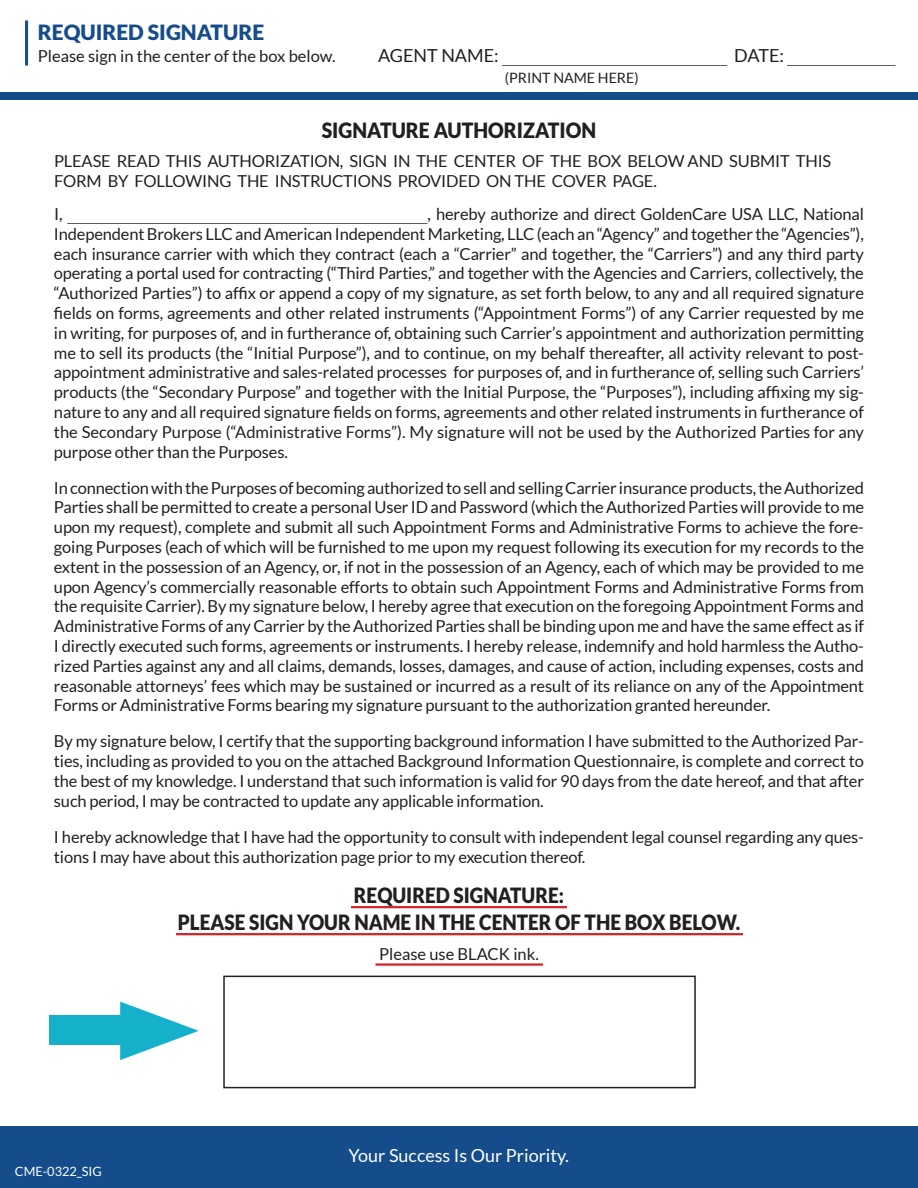
<style>
.page{position:relative;width:918px;height:1188px;background:#fff}
.page>*{position:absolute;margin:0;border:0;box-sizing:border-box;transform-origin:0 0}
.t1{font:900 21px/27px "Lato";color:#231f20;text-align:center;scale:.9 1}
.t2{font:900 21px "Lato";color:#231f20;scale:.93 1}
.t3{font:900 21px "Lato";color:#154c8b}
.t4{font:18px "Times New Roman";color:#231f20}
.t5{font:18px "Lato";color:#fff}
.t6{font:16.5px/19.8px "Lato";letter-spacing:-.01em;color:#231f20;text-align:justify}
.t7{font:14.25px "Lato";color:#231f20}
.t8{font:12.75px "Lato";color:#fff}
.s1{font-family:"Lato"}
.s2{font-family:"Times New Roman";font-size:18px}
</style>
<div class="page">
<div style="left:0;top:92px;width:918px;height:8px;background:#154c8b"></div>
<div style="left:0;top:1127px;width:918px;height:61px;background:#154c8b"></div>
<hr style="left:25px;top:20px;width:3px;height:45px;background:#154c8b">
<div style="left:223px;top:976px;width:473px;height:112px;border:2px solid #231f20"></div>
<div style="left:49px;top:1015px;width:73px;height:30px;background:#15b1cb"></div>
<svg style="left:120px;top:1002px;width:79px;height:58px"></svg>
<hr style="left:351px;top:906px;width:216px;height:2px;background:#d1232a">
<hr style="left:176px;top:933px;width:567px;height:2px;background:#d1232a">
<hr style="left:375px;top:963px;width:168px;height:3px;background:#d1232a">
<p class="t3" style="left:38px;top:20px;width:228px">REQUIRED SIGNATURE</p>
<p class="t6" style="left:38px;top:46px;width:299px">Please sign in the center of the box below.</p>
<p class="t4" style="left:378px;top:43px;width:519px"><span class="s1">AGENT NAME:</span> _________________________ <span class="s1">DATE:</span> ____________</p>
<p class="t7" style="left:505px;top:70px;width:135px">(PRINT NAME HERE)</p>
<p class="t2" style="left:322px;top:118px;width:297px">SIGNATURE AUTHORIZATION</p>
<p class="t6" style="left:54px;top:151px;width:779px">PLEASE READ THIS AUTHORIZATION, SIGN IN THE CENTER OF THE BOX BELOW AND SUBMIT THIS<br>FORM BY FOLLOWING THE INSTRUCTIONS PROVIDED ON THE COVER PAGE.</p>
<p class="t6" style="left:54px;top:204px;width:812px">I, <span class="s2">________________________________________</span>, hereby authorize and direct GoldenCare USA LLC, National Independent Brokers LLC and American Independent Marketing, LLC (each an “Agency” and together the “Agencies”), each insurance carrier with which they contract (each a “Carrier” and together, the “Carriers”) and any third party operating a portal used for contracting (“Third Parties,” and together with the Agencies and Carriers, collectively, the “Authorized Parties”) to affix or append a copy of my signature, as set forth below, to any and all required signature fields on forms, agreements and other related instruments (“Appointment Forms”) of any Carrier requested by me in writing, for purposes of, and in furtherance of, obtaining such Carrier’s appointment and authorization permitting me to sell its products (the “Initial Purpose”), and to continue, on my behalf thereafter, all activity relevant to post&shy;appointment administrative and sales-related processes for purposes of, and in furtherance of, selling such Carriers’ products (the “Secondary Purpose” and together with the Initial Purpose, the “Purposes”), including affixing my sig&shy;nature to any and all required signature fields on forms, agreements and other related instruments in furtherance of the Secondary Purpose (“Administrative Forms”). My signature will not be used by the Authorized Parties for any purpose other than the Purposes.</p>
<p class="t6" style="left:54px;top:478px;width:812px">In connection with the Purposes of becoming authorized to sell and selling Carrier insurance products, the Authorized Parties shall be permitted to create a personal User ID and Password (which the Authorized Parties will provide to me upon my request), complete and submit all such Appointment Forms and Administrative Forms to achieve the fore&shy;going Purposes (each of which will be furnished to me upon my request following its execution for my records to the extent in the possession of an Agency, or, if not in the possession of an Agency, each of which may be provided to me upon Agency’s commercially reasonable efforts to obtain such Appointment Forms and Administrative Forms from the requisite Carrier). By my signature below, I hereby agree that execution on the foregoing Appointment Forms and Administrative Forms of any Carrier by the Authorized Parties shall be binding upon me and have the same effect as if I directly executed such forms, agreements or instruments. I hereby release, indemnify and hold harmless the Autho&shy;rized Parties against any and all claims, demands, losses, damages, and cause of action, including expenses, costs and reasonable attorneys’ fees which may be sustained or incurred as a result of its reliance on any of the Appointment Forms or Administrative Forms bearing my signature pursuant to the authorization granted hereunder.</p>
<p class="t6" style="left:54px;top:732px;width:812px">By my signature below, I certify that the supporting background information I have submitted to the Authorized Par&shy;ties, including as provided to you on the attached Background Information Questionnaire, is complete and correct to the best of my knowledge. I understand that such information is valid for 90 days from the date hereof, and that after such period, I may be contracted to update any applicable information.</p>
<p class="t6" style="left:54px;top:827px;width:812px">I hereby acknowledge that I have had the opportunity to consult with independent legal counsel regarding any ques&shy;tions I may have about this authorization page prior to my execution thereof.</p>
<p class="t8" style="left:15px;top:1165px;width:88px">CME-0322_SIG</p>
<p class="t1" style="left:178px;top:882px;width:627px">REQUIRED SIGNATURE:<br>PLEASE SIGN YOUR NAME IN THE CENTER OF THE BOX BELOW.</p>
<p class="t6" style="left:379px;top:944px;width:161px">Please use BLACK ink.</p>
<p class="t5" style="left:348px;top:1146px;width:222px">Your Success Is Our Priority.</p>
</div>
